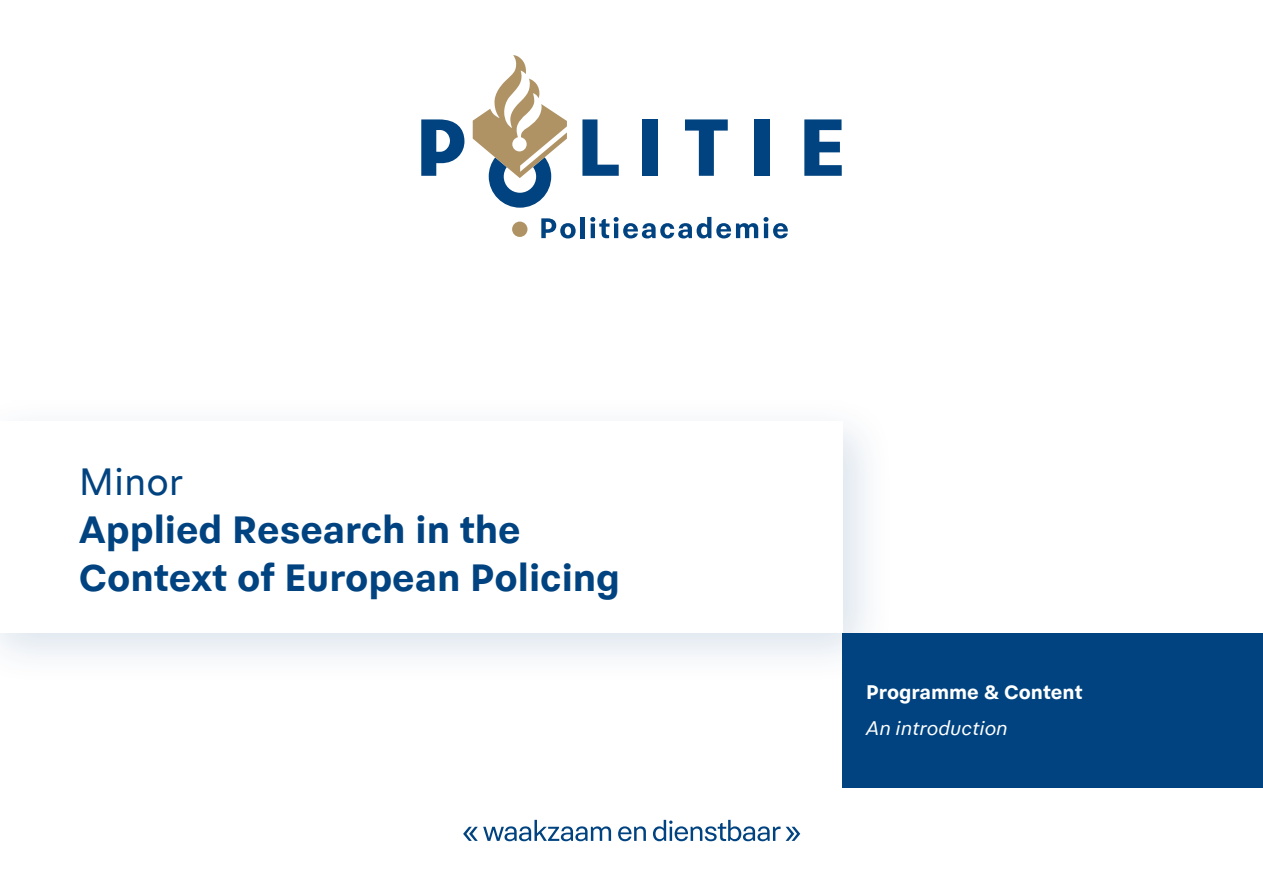
<style>
.page{position:relative;width:1263px;height:893px;background:#fff}
.page>*{position:absolute;margin:0;border:0;box-sizing:border-box;transform-origin:0 0}
.t1{font:700 40.5px/48px "Politie Sans";color:#004380}
.t2{font:40.5px "Politie Sans";color:#004380}
.t3{font:700 21px "Politie Sans";color:#fff}
.t4{font:italic 21px "Politie Sans";color:#fff}
</style>
<div class="page">
<svg style="left:804px;top:119px;width:38px;height:57px"></svg>
<div style="left:755px;top:119px;width:15px;height:57px;background:#004380"></div>
<svg style="left:685px;top:119px;width:43px;height:57px"></svg>
<div style="left:643px;top:119px;width:15px;height:57px;background:#004380"></div>
<svg style="left:582px;top:119px;width:37px;height:57px"></svg>
<svg style="left:421px;top:119px;width:44px;height:57px"></svg>
<svg style="left:473px;top:55px;width:94px;height:153px"></svg>
<svg style="left:541px;top:218px;width:35px;height:20px"></svg>
<div style="left:580px;top:217px;width:5px;height:21px;background:#004380"></div>
<svg style="left:590px;top:217px;width:198px;height:21px"></svg>
<div style="left:512px;top:222px;width:15px;height:15px;background:#af9365;border-radius:50%"></div>
<svg style="left:618px;top:826px;width:28px;height:15px"></svg>
<svg style="left:653px;top:820px;width:127px;height:21px"></svg>
<svg style="left:463px;top:820px;width:148px;height:21px"></svg>
<svg style="left:786px;top:827px;width:14px;height:14px"></svg>
<div style="left:0;top:392px;width:896px;height:295px;background:#004380;opacity:.15"></div>
<div style="left:0;top:421px;width:842px;height:212px;background:#fff"></div>
<div style="left:842px;top:633px;width:421px;height:155px;background:#004380"></div>
<p class="t2" style="left:79px;top:458px;width:106px">Minor</p>
<p class="t1" style="left:79px;top:505px;width:543px">Applied Research in the<br>Context of European Policing</p>
<p class="t3" style="left:866px;top:680px;width:218px">Programme &amp; Content</p>
<p class="t4" style="left:866px;top:716px;width:143px">An introduction</p>
</div>
